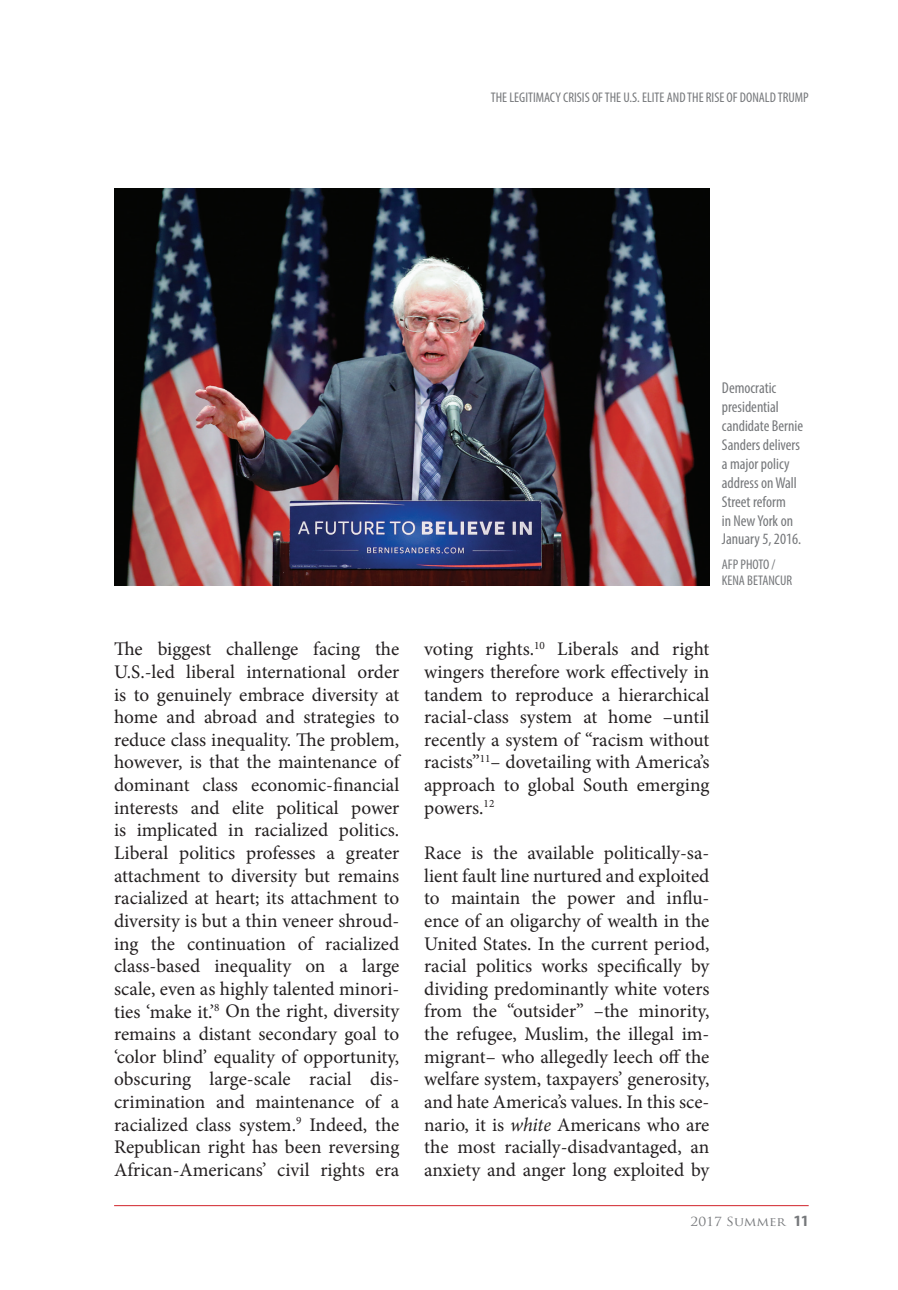
<style>
.page{position:relative;width:898px;height:1290px;background:#fff}
.page>*{position:absolute;margin:0;border:0;box-sizing:border-box;transform-origin:0 0}
.t1{font:19.25px/22.6px "Minion Pro";color:#231f20;text-align:justify}
.t2{font:condensed 15.75px/18.9px "Myriad Pro";color:#76787b}
.t3{font:condensed 14px/16.8px "Myriad Pro";color:#76787b}
.t4{font:12.25px "Trajan Pro";color:#76787b;scale:1.11 1}
.s1{font-style:italic}
.s2{font-family:"Myriad Pro";font-weight:700;font-stretch:condensed;font-size:15.75px}
</style>
<div class="page">
<hr style="left:114px;top:1205px;width:695px;height:1px;background:#d1232a">
<img style="left:114px;top:189px;width:595px;height:396px">
<p class="t3" style="left:491px;top:89px;width:319px">THE LEGITIMACY CRISIS OF THE U.S. ELITE AND THE RISE OF DONALD TRUMP</p>
<p class="t2" style="left:722px;top:378px;width:83px">Democratic presidential candidate Bernie<br>Sanders delivers a major policy address on Wall<br>Street reform<br>in New York on<br>January 5, 2016.</p>
<p class="t3" style="left:722px;top:555px;width:72px">AFP PHOTO /<br>KENA BETANCUR</p>
<p class="t1" style="left:114px;top:638px;width:287px">The biggest challenge facing the U.S.-led liberal international order is to genuinely embrace diversity at home and abroad and strategies to reduce class inequality. The problem, however, is that the maintenance of dominant class economic-financial interests and elite political power is implicated in racialized politics.<br>Liberal politics professes a greater attachment to diversity but remains racialized at heart; its attachment to diversity is but a thin veneer shroud&shy;ing the continuation of racialized class-based inequality on a large scale, even as highly talented minori&shy;ties ‘make it.’<sup>8</sup> On the right, diversity remains a distant secondary goal to ‘color blind’ equality of opportunity, obscuring large-scale racial dis&shy;crimination and maintenance of a racialized class system.<sup>9</sup> Indeed, the Republican right has been reversing African-Americans’ civil rights era</p>
<p class="t1" style="left:424px;top:638px;width:287px">voting rights.<sup>10</sup> Liberals and right wingers therefore work effectively in tandem to reproduce a hierarchical racial-class system at home –until recently a system of “racism without racists”<sup>11</sup>– dovetailing with America’s approach to global South emerging powers.<sup>12</sup></p>
<p class="t1" style="left:424px;top:841px;width:287px">Race is the available politically-sa&shy;lient fault line nurtured and exploited to maintain the power and influ&shy;ence of an oligarchy of wealth in the United States. In the current period, racial politics works specifically by dividing predominantly white voters from the “outsider” –the minority, the refugee, Muslim, the illegal im&shy;migrant– who allegedly leech off the welfare system, taxpayers’ generosity, and hate America’s values. In this sce&shy;nario, it is <span class="s1">white</span> Americans who are the most racially-disadvantaged, an anxiety and anger long exploited by</p>
<p class="t4" style="left:691px;top:1213px;width:108px">2017 SUMMER <span class="s2">11</span></p>
</div>
